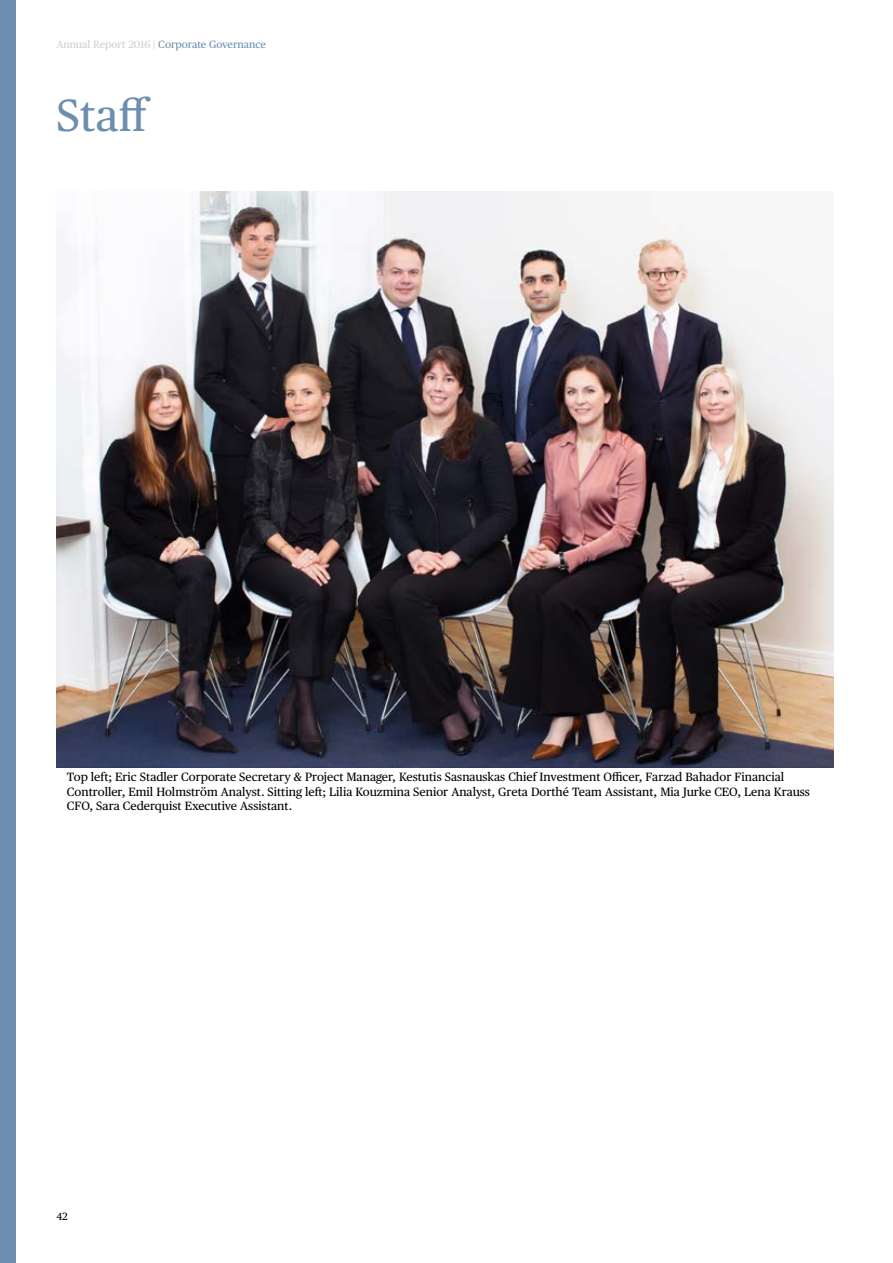
<style>
.page{position:relative;width:893px;height:1263px;background:#fff}
.page>*{position:absolute;margin:0;border:0;box-sizing:border-box;transform-origin:0 0}
.t1{font:45px "Publico Text";color:#6c8eaf}
.t2{font:12px/14.4px "Publico Text";color:#000}
.t3{font:10.5px "Publico Text";color:#6c8eaf}
.t4{font:10.5px "Publico Text";color:#000}
.s1{color:#cfcfcf}
</style>
<div class="page">
<img style="left:56px;top:192px;width:777px;height:575px">
<div style="left:0;top:0;width:16px;height:1263px;background:#6c8eaf"></div>
<p class="t3" style="left:56px;top:36px;width:211px"><span class="s1">Annual Report 2016 |</span> Corporate Governance</p>
<h1 class="t1" style="left:56px;top:81px;width:96px">Staff</h1>
<p class="t2" style="left:67px;top:769px;width:745px">Top left; Eric Stadler Corporate Secretary &amp; Project Manager, Kestutis Sasnauskas Chief Investment Officer, Farzad Bahador Financial<br>Controller, Emil Holmström Analyst. Sitting left; Lilia Kouzmina Senior Analyst, Greta Dorthé Team Assistant, Mia Jurke CEO, Lena Krauss<br>CFO, Sara Cederquist Executive Assistant.</p>
<p class="t4" style="left:56px;top:1208px;width:13px">42</p>
</div>
